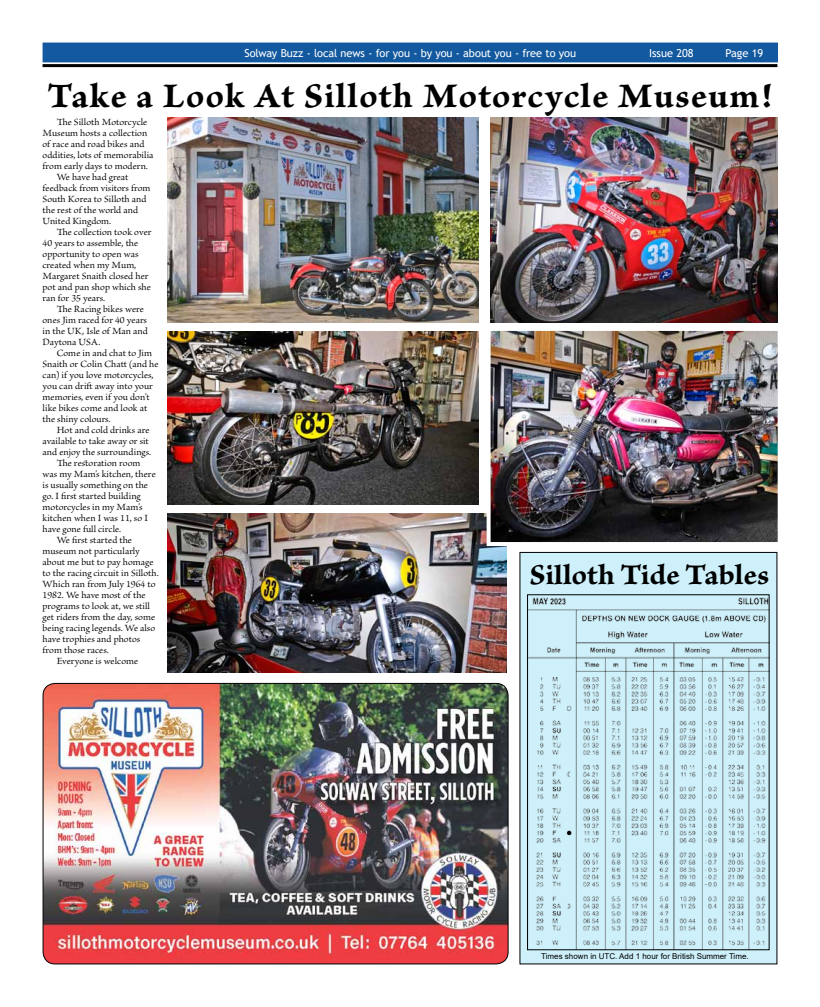
<style>
.page{position:relative;width:820px;height:1007px;background:#fff}
.page>*{position:absolute;margin:0;border:0;box-sizing:border-box;transform-origin:0 0}
.t1{font:36px "Brioso Pro Bold Capt";letter-spacing:.035em;color:#000}
.t2{font:30px "Brioso Pro Bold Capt";letter-spacing:.005em;color:#000}
.t3{font:11px "Trebuchet MS";letter-spacing:-.005em;color:#fff}
.t4{font:10px "Brioso Pro";color:#000}
.t5{font:8px "Arial";color:#000}
</style>
<div class="page">
<div style="left:519px;top:552px;width:257px;height:411px;background:#cdf0fa"></div>
<hr style="left:43px;top:64px;width:734px;height:3px;background:#000">
<div style="left:43px;top:43px;width:734px;height:19px;background:#13599f"></div>
<img style="left:529px;top:597px;width:238px;height:351px">
<div style="left:527px;top:594px;width:242px;height:356px;border:1px solid #000"></div>
<img style="left:43px;top:684px;width:465px;height:279px">
<div style="left:43px;top:682px;width:465px;height:282px;border:1px solid #000;border-radius:12px"></div>
<img style="left:167px;top:118px;width:311px;height:204px">
<img style="left:168px;top:513px;width:338px;height:159px">
<img style="left:167px;top:331px;width:311px;height:173px">
<img style="left:490px;top:118px;width:287px;height:204px">
<img style="left:491px;top:332px;width:285px;height:209px">
<div style="left:486px;top:327px;width:295px;height:219px;border:4px solid #fff"></div>
<p class="t3" style="left:244px;top:46px;width:333px">Solway Buzz - local news - for you - by you - about you - free to you</p>
<p class="t3" style="left:648px;top:46px;width:46px">Issue 208</p>
<p class="t3" style="left:725px;top:46px;width:39px">Page 19</p>
<p class="t1" style="left:48px;top:73px;width:725px">Take a Look At Silloth Motorcycle Museum!</p>
<p class="t4" style="left:57px;top:116px;width:92px">The Silloth Motorcycle</p>
<p class="t4" style="left:43px;top:127px;width:106px">Museum hosts a collection</p>
<p class="t4" style="left:43px;top:138px;width:103px">of race and road bikes and</p>
<p class="t4" style="left:43px;top:149px;width:112px">oddities, lots of memorabilia</p>
<p class="t4" style="left:43px;top:160px;width:107px">from early days to modern.</p>
<p class="t4" style="left:57px;top:171px;width:73px">We have had great</p>
<p class="t4" style="left:43px;top:182px;width:109px">feedback from visitors from</p>
<p class="t4" style="left:43px;top:193px;width:105px">South Korea to Silloth and</p>
<p class="t4" style="left:43px;top:204px;width:97px">the rest of the world and</p>
<p class="t4" style="left:43px;top:215px;width:70px">United Kingdom.</p>
<p class="t4" style="left:57px;top:226px;width:96px">The collection took over</p>
<p class="t4" style="left:43px;top:237px;width:97px">40 years to assemble, the</p>
<p class="t4" style="left:43px;top:248px;width:97px">opportunity to open was</p>
<p class="t4" style="left:43px;top:259px;width:95px">created when my Mum,</p>
<p class="t4" style="left:43px;top:270px;width:107px">Margaret Snaith closed her</p>
<p class="t4" style="left:43px;top:281px;width:110px">pot and pan shop which she</p>
<p class="t4" style="left:43px;top:292px;width:64px">ran for 35 years.</p>
<p class="t4" style="left:57px;top:303px;width:89px">The Racing bikes were</p>
<p class="t4" style="left:43px;top:314px;width:106px">ones Jim raced for 40 years</p>
<p class="t4" style="left:43px;top:325px;width:107px">in the UK, Isle of Man and</p>
<p class="t4" style="left:43px;top:336px;width:59px">Daytona USA.</p>
<p class="t4" style="left:57px;top:347px;width:97px">Come in and chat to Jim</p>
<p class="t4" style="left:43px;top:358px;width:117px">Snaith or Colin Chatt (and he</p>
<p class="t4" style="left:43px;top:369px;width:112px">can) if you love motorcycles,</p>
<p class="t4" style="left:43px;top:380px;width:112px">you can drift away into your</p>
<p class="t4" style="left:43px;top:391px;width:109px">memories, even if you don’t</p>
<p class="t4" style="left:43px;top:402px;width:106px">like bikes come and look at</p>
<p class="t4" style="left:43px;top:413px;width:69px">the shiny colours.</p>
<p class="t4" style="left:57px;top:424px;width:94px">Hot and cold drinks are</p>
<p class="t4" style="left:43px;top:435px;width:108px">available to take away or sit</p>
<p class="t4" style="left:43px;top:446px;width:110px">and enjoy the surroundings.</p>
<p class="t4" style="left:57px;top:457px;width:85px">The restoration room</p>
<p class="t4" style="left:43px;top:468px;width:115px">was my Mam’s kitchen, there</p>
<p class="t4" style="left:43px;top:479px;width:107px">is usually something on the</p>
<p class="t4" style="left:43px;top:490px;width:100px">go. I first started building</p>
<p class="t4" style="left:43px;top:501px;width:101px">motorcycles in my Mam’s</p>
<p class="t4" style="left:43px;top:512px;width:107px">kitchen when I was 11, so I</p>
<p class="t4" style="left:43px;top:523px;width:80px">have gone full circle.</p>
<p class="t4" style="left:57px;top:534px;width:77px">We first started the</p>
<p class="t4" style="left:43px;top:545px;width:99px">museum not particularly</p>
<p class="t4" style="left:43px;top:556px;width:112px">about me but to pay homage</p>
<p class="t4" style="left:43px;top:567px;width:118px">to the racing circuit in Silloth.</p>
<p class="t4" style="left:43px;top:578px;width:114px">Which ran from July 1964 to</p>
<p class="t4" style="left:43px;top:589px;width:104px">1982. We have most of the</p>
<p class="t4" style="left:43px;top:600px;width:109px">programs to look at, we still</p>
<p class="t4" style="left:43px;top:611px;width:114px">get riders from the day, some</p>
<p class="t4" style="left:43px;top:622px;width:114px">being racing legends. We also</p>
<p class="t4" style="left:43px;top:633px;width:99px">have trophies and photos</p>
<p class="t4" style="left:43px;top:644px;width:68px">from those races.</p>
<p class="t4" style="left:57px;top:655px;width:83px">Everyone is welcome</p>
<p class="t2" style="left:529px;top:556px;width:241px">Silloth Tide Tables</p>
<p class="t5" style="left:541px;top:950px;width:209px">Times shown in UTC. Add 1 hour for British Summer Time.</p>
</div>
